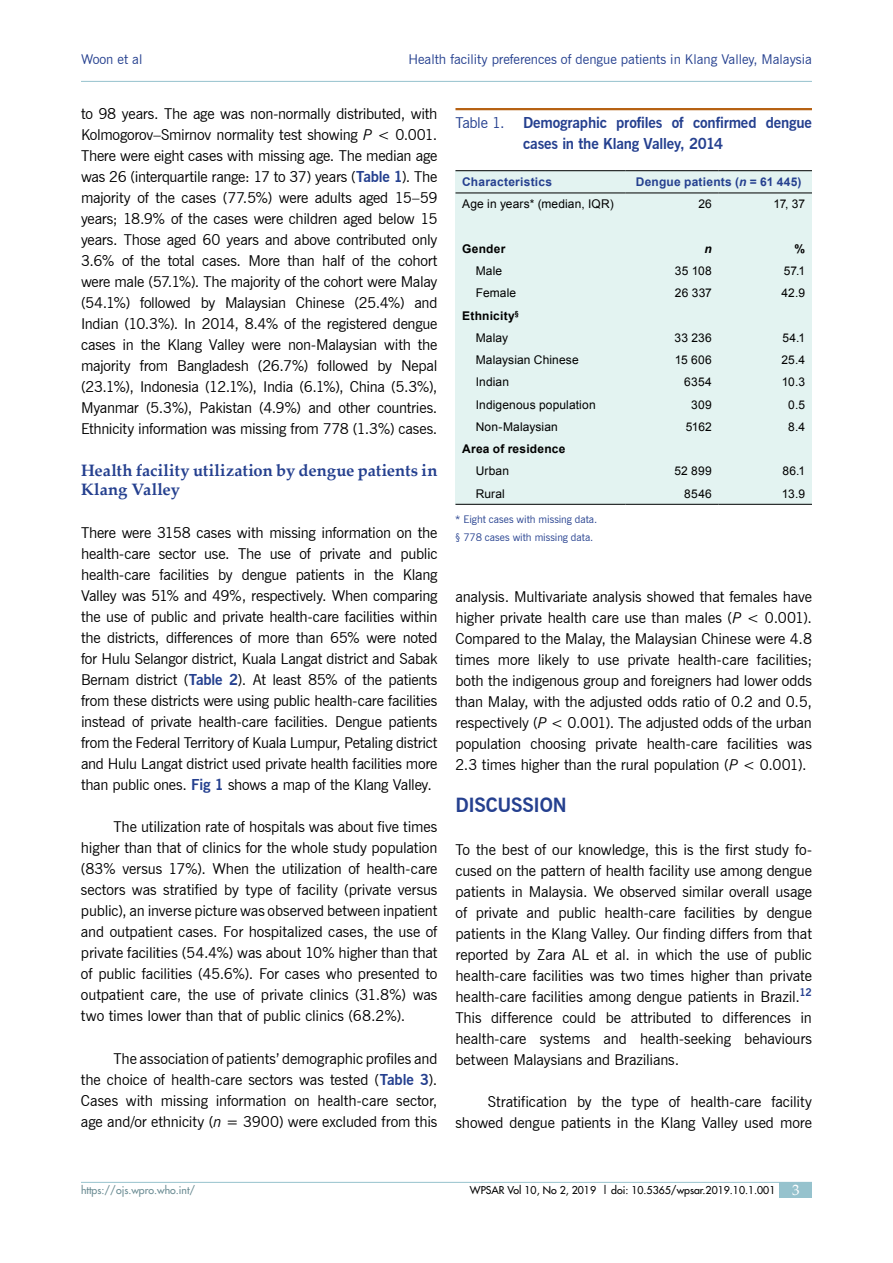
<style>
.page{position:relative;width:893px;height:1263px;background:#fff}
.page>*{position:absolute;margin:0;border:0;box-sizing:border-box;transform-origin:0 0}
.t1{font:700 19.5px "News Gothic BT";letter-spacing:-.015em;color:#25408f}
.t2{font:700 16.5px/19.5px "Palatino Linotype";letter-spacing:.005em;color:#25408f}
.t3{font:15px/21px "News Gothic BT";letter-spacing:-.01em;color:#000;text-align:justify}
.t4{font:700 15px/21px "News Gothic BT";letter-spacing:-.01em;color:#25408f}
.t5{font:13.5px "News Gothic BT";color:#25408f}
.t6{font:12px "Arial";letter-spacing:.01em;color:#000}
.t7{font:700 12px "Arial";letter-spacing:.02em;color:#25408f}
.t8{font:700 12px/22.2px "Arial";letter-spacing:.015em;color:#000;text-align:center}
.t9{font:italic 700 12px "Arial";color:#000}
.t10{font:10.5px "Futura LT";color:#000}
.t11{font:10.5px/17.4px "News Gothic BT";letter-spacing:-.005em;color:#25408f}
.t12{font:10.5px "Futura LT";color:#6b8c93}
.s1{font-style:italic}
.s2{font-weight:700;color:#25408f}
.s3{font-weight:400}
.s4{font-family:"Palatino";font-size:15px;color:#fff}
</style>
<div class="page">
<hr style="left:81px;top:1182px;width:731px;height:1px;background:#96c2cd">
<div style="left:780px;top:1182px;width:32px;height:15px;background:#96c2cd"></div>
<hr style="left:81px;top:81px;width:731px;height:1px;background:#96c2cd">
<div style="left:455px;top:170px;width:357px;height:335px;background:#e3f3f1"></div>
<hr style="left:455px;top:170px;width:170px;height:1px;background:#000">
<hr style="left:625px;top:170px;width:94px;height:1px;background:#000">
<hr style="left:719px;top:170px;width:93px;height:1px;background:#000">
<hr style="left:455px;top:504px;width:170px;height:1px;background:#000">
<hr style="left:625px;top:504px;width:94px;height:1px;background:#000">
<hr style="left:719px;top:504px;width:93px;height:1px;background:#000">
<hr style="left:455px;top:193px;width:170px;height:1px;background:#000">
<hr style="left:625px;top:193px;width:94px;height:1px;background:#000">
<hr style="left:719px;top:193px;width:93px;height:1px;background:#000">
<hr style="left:455px;top:108px;width:357px;height:2px;background:#b66113">
<p class="t5" style="left:81px;top:51px;width:63px">Woon et al</p>
<p class="t5" style="left:408px;top:51px;width:405px">Health facility preferences of dengue patients in Klang Valley, Malaysia</p>
<p class="t3" style="left:81px;top:103px;width:358px">to 98 years. The age was non-normally distributed, with Kolmogorov–Smirnov normality test showing <span class="s1">P</span> &lt; 0.001.<br>There were eight cases with missing age. The median age was 26 (interquartile range: 17 to 37) years (<span class="s2">Table 1</span>). The majority of the cases (77.5%) were adults aged 15–59 years; 18.9% of the cases were children aged below 15 years. Those aged 60 years and above contributed only 3.6% of the total cases. More than half of the cohort were male (57.1%). The majority of the cohort were Malay (54.1%) followed by Malaysian Chinese (25.4%) and Indian (10.3%). In 2014, 8.4% of the registered dengue cases in the Klang Valley were non-Malaysian with the majority from Bangladesh (26.7%) followed by Nepal (23.1%), Indonesia (12.1%), India (6.1%), China (5.3%), Myanmar (5.3%), Pakistan (4.9%) and other countries.<br>Ethnicity information was missing from 778 (1.3%) cases.</p>
<p class="t2" style="left:81px;top:460px;width:358px">Health facility utilization by dengue patients in<br>Klang Valley</p>
<p class="t3" style="left:81px;top:522px;width:358px">There were 3158 cases with missing information on the health-care sector use. The use of private and public health-care facilities by dengue patients in the Klang Valley was 51% and 49%, respectively. When comparing the use of public and private health-care facilities within the districts, differences of more than 65% were noted for Hulu Selangor district, Kuala Langat district and Sabak Bernam district (<span class="s2">Table 2</span>). At least 85% of the patients from these districts were using public health-care facilities instead of private health-care facilities. Dengue patients from the Federal Territory of Kuala Lumpur, Petaling district and Hulu Langat district used private health facilities more than public ones. <span class="s2">Fig 1</span> shows a map of the Klang Valley.</p>
<p class="t3" style="left:81px;top:816px;width:358px;text-indent:32px">The utilization rate of hospitals was about five times higher than that of clinics for the whole study population (83% versus 17%). When the utilization of health-care sectors was stratified by type of facility (private versus public), an inverse picture was observed between inpatient and outpatient cases. For hospitalized cases, the use of private facilities (54.4%) was about 10% higher than that of public facilities (45.6%). For cases who presented to outpatient care, the use of private clinics (31.8%) was two times lower than that of public clinics (68.2%).</p>
<p class="t3" style="left:81px;top:1048px;width:358px;text-indent:32px">The association of patients’ demographic profiles and the choice of health-care sectors was tested (<span class="s2">Table 3</span>).<br>Cases with missing information on health-care sector, age and/or ethnicity (<span class="s1">n</span> = 3900) were excluded from this</p>
<p class="t4" style="left:523px;top:112px;width:290px;text-indent:-68px"><span class="s3">Table 1.</span> Demographic profiles of confirmed dengue cases in the Klang Valley, 2014</p>
<p class="t7" style="left:462px;top:174px;width:91px">Characteristics</p>
<p class="t7" style="left:636px;top:174px;width:167px">Dengue patients (<span class="s1">n</span> = 61 445)</p>
<p class="t6" style="left:462px;top:196px;width:153px">Age in years* (median, IQR)</p>
<p class="t6" style="left:698px;top:196px;width:15px">26</p>
<p class="t6" style="left:774px;top:196px;width:33px">17, 37</p>
<p class="t8" style="left:462px;top:238px;width:45px">Gender</p>
<p class="t9" style="left:705px;top:241px;width:9px">n</p>
<p class="t8" style="left:795px;top:238px;width:12px">%</p>
<p class="t6" style="left:476px;top:263px;width:28px">Male</p>
<p class="t6" style="left:675px;top:263px;width:39px">35 108</p>
<p class="t6" style="left:784px;top:263px;width:23px">57.1</p>
<p class="t6" style="left:476px;top:285px;width:42px">Female</p>
<p class="t6" style="left:675px;top:285px;width:39px">26 337</p>
<p class="t6" style="left:782px;top:285px;width:25px">42.9</p>
<p class="t8" style="left:462px;top:305px;width:58px">Ethnicity<sup>§<br></sup><span class="s3">Malay</span></p>
<p class="t6" style="left:674px;top:330px;width:39px">33 236</p>
<p class="t6" style="left:782px;top:330px;width:24px">54.1</p>
<p class="t6" style="left:476px;top:352px;width:105px">Malaysian Chinese</p>
<p class="t6" style="left:675px;top:352px;width:39px">15 606</p>
<p class="t6" style="left:781px;top:352px;width:25px">25.4</p>
<p class="t6" style="left:476px;top:374px;width:35px">Indian</p>
<p class="t6" style="left:684px;top:374px;width:29px">6354</p>
<p class="t6" style="left:782px;top:374px;width:25px">10.3</p>
<p class="t6" style="left:476px;top:396px;width:121px">Indigenous population</p>
<p class="t6" style="left:691px;top:396px;width:22px">309</p>
<p class="t6" style="left:788px;top:396px;width:18px">0.5</p>
<p class="t6" style="left:476px;top:419px;width:84px">Non-Malaysian</p>
<p class="t6" style="left:686px;top:419px;width:28px">5162</p>
<p class="t6" style="left:788px;top:419px;width:19px">8.4</p>
<p class="t8" style="left:462px;top:438px;width:105px">Area of residence</p>
<p class="t6" style="left:476px;top:463px;width:35px">Urban</p>
<p class="t6" style="left:675px;top:463px;width:39px">52 899</p>
<p class="t6" style="left:782px;top:463px;width:24px">86.1</p>
<p class="t6" style="left:476px;top:485px;width:31px">Rural</p>
<p class="t6" style="left:684px;top:485px;width:29px">8546</p>
<p class="t6" style="left:782px;top:485px;width:25px">13.9</p>
<p class="t11" style="left:455px;top:511px;width:144px">* Eight cases with missing data. § 778 cases with missing data.</p>
<p class="t3" style="left:455px;top:586px;width:358px">analysis. Multivariate analysis showed that females have higher private health care use than males (<span class="s1">P</span> &lt; 0.001).<br>Compared to the Malay, the Malaysian Chinese were 4.8 times more likely to use private health-care facilities; both the indigenous group and foreigners had lower odds than Malay, with the adjusted odds ratio of 0.2 and 0.5, respectively (<span class="s1">P</span> &lt; 0.001). The adjusted odds of the urban population choosing private health-care facilities was 2.3 times higher than the rural population (<span class="s1">P</span> &lt; 0.001).</p>
<h1 class="t1" style="left:455px;top:793px;width:113px">DISCUSSION</h1>
<p class="t3" style="left:455px;top:839px;width:358px">To the best of our knowledge, this is the first study fo&shy;cused on the pattern of health facility use among dengue patients in Malaysia. We observed similar overall usage of private and public health-care facilities by dengue patients in the Klang Valley. Our finding differs from that reported by Zara AL et al. in which the use of public health-care facilities was two times higher than private health-care facilities among dengue patients in Brazil.<sup>12<br></sup>This difference could be attributed to differences in health-care systems and health-seeking behaviours between Malaysians and Brazilians.</p>
<p class="t3" style="left:455px;top:1091px;width:358px;text-align:right">Stratification by the type of health-care facility showed dengue patients in the Klang Valley used more</p>
<p class="t12" style="left:81px;top:1183px;width:116px">https://ojs.wpro.who.int/</p>
<p class="t10" style="left:470px;top:1184px;width:331px">WPSAR Vol 10, No 2, 2019 | doi: 10.5365/wpsar.2019.10.1.001 <span class="s4">3</span></p>
</div>
